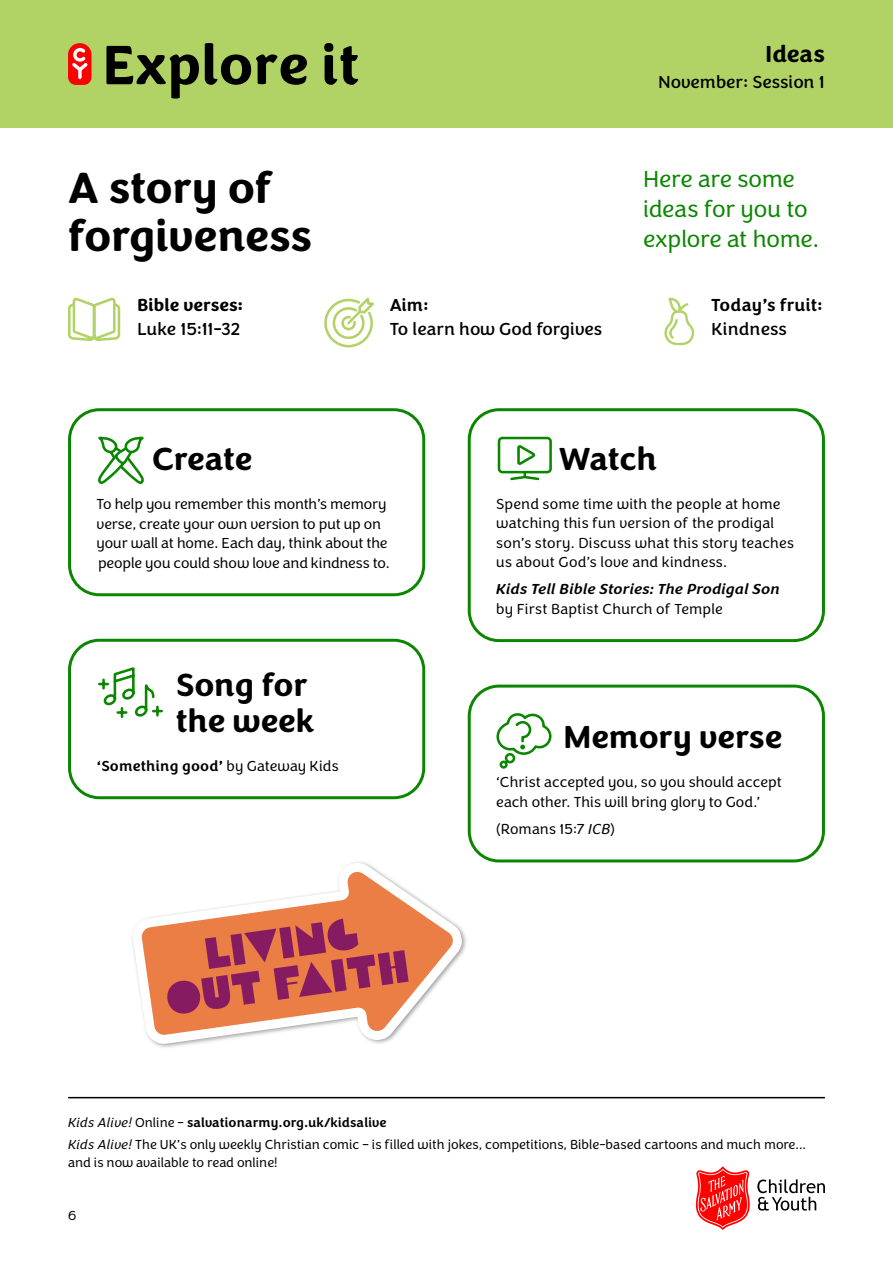
<style>
.page{position:relative;width:893px;height:1263px;background:#fff}
.page>*{position:absolute;margin:0;border:0;box-sizing:border-box;transform-origin:0 0}
.t1{font:700 45px/48px "Congenial";letter-spacing:-.01em;color:#000}
.H2_-_Ideas{font:700 33px/36px "Congenial";letter-spacing:-.005em;color:#000}
.H2{font:700 33px "Congenial";letter-spacing:-.015em;color:#000}
.Intro{font:300 24px/30px "Congenial";letter-spacing:-.015em;color:#0b8600}
.t2{font:700 24px "Congenial";color:#000}
.Body_-_Standard{font:18px "Congenial";color:#000}
.Section{font:500 18px "Congenial";letter-spacing:-.005em;color:#000}
.Section-2{font:700 18px "Congenial";letter-spacing:.005em;color:#000}
.Body_-_Ideas{font:300 15px/19.5px "Congenial";color:#000}
.Body_-_Ideas-2{font:italic 500 15px/19.5px "Congenial";color:#000}
.Body_-_Ideas-3{font:500 15px "Congenial";letter-spacing:.005em;color:#000}
.Foot_note{font:300 13.5px/18px "Congenial";color:#000}
.Foot_note-2{font:500 13.5px "Congenial";color:#000}
.s1{font-weight:300}
.s2{font-weight:300;font-style:normal}
.s3{font-style:italic}
.s4{font-weight:300;font-style:italic}
</style>
<div class="page">
<div style="left:0;top:0;width:893px;height:128px;background:#b1d366"></div>
<svg style="left:68px;top:43px;width:24px;height:42px"></svg>
<svg style="left:106px;top:46px;width:93px;height:53px"></svg>
<svg style="left:205px;top:43px;width:102px;height:42px"></svg>
<svg style="left:324px;top:43px;width:34px;height:42px"></svg>
<svg style="left:696px;top:1166px;width:54px;height:64px"></svg>
<svg style="left:757px;top:1179px;width:68px;height:31px"></svg>
<hr style="left:68px;top:1097px;width:757px;height:1px;background:#000">
<svg style="left:324px;top:297px;width:50px;height:51px"></svg>
<svg style="left:68px;top:298px;width:53px;height:43px"></svg>
<svg style="left:98px;top:436px;width:46px;height:48px"></svg>
<div style="left:68px;top:408px;width:357px;height:188px;border:3px solid #0b8600;border-radius:30px"></div>
<svg style="left:498px;top:437px;width:54px;height:43px"></svg>
<div style="left:468px;top:408px;width:357px;height:234px;border:3px solid #0b8600;border-radius:30px"></div>
<svg style="left:98px;top:667px;width:65px;height:51px"></svg>
<div style="left:68px;top:639px;width:357px;height:160px;border:3px solid #0b8600;border-radius:30px"></div>
<svg style="left:496px;top:713px;width:56px;height:56px"></svg>
<div style="left:468px;top:685px;width:357px;height:177px;border:3px solid #0b8600;border-radius:30px"></div>
<svg style="left:132px;top:862px;width:334px;height:186px"></svg>
<svg style="left:166px;top:919px;width:243px;height:96px;background:#c95f52"></svg>
<svg style="left:664px;top:297px;width:31px;height:48px"></svg>
<h1 class="t1" style="left:68px;top:164px;width:246px">A story of forgiveness</h1>
<p class="Section-2" style="left:137px;top:293px;width:108px">Bible verses:</p>
<p class="Body_-_Standard" style="left:137px;top:318px;width:104px">Luke 15:11-32</p>
<p class="Section" style="left:390px;top:294px;width:41px">Aim:</p>
<p class="Body_-_Standard" style="left:390px;top:318px;width:214px">To learn how God forgives</p>
<h3 class="t2" style="left:765px;top:39px;width:61px">Ideas</h3>
<p class="Body_-_Standard" style="left:658px;top:71px;width:168px">November: Session 1</p>
<p class="Intro" style="left:643px;top:165px;width:177px">Here are some ideas for you to explore at home.</p>
<p class="Section" style="left:711px;top:294px;width:113px">Today’s fruit:</p>
<p class="Body_-_Standard" style="left:711px;top:318px;width:77px">Kindness</p>
<h3 class="H2" style="left:152px;top:438px;width:101px">Create</h3>
<p class="Body_-_Ideas" style="left:97px;top:495px;width:295px">To help you remember this month’s memory verse, create your own version to put up on your wall at home. Each day, think about the people you could show love and kindness to.</p>
<h2 class="H2_-_Ideas" style="left:176px;top:667px;width:140px">Song for the week</h2>
<p class="Body_-_Ideas-3" style="left:97px;top:757px;width:244px">‘Something good’ <span class="s1">by Gateway Kids</span></p>
<h3 class="H2" style="left:559px;top:438px;width:99px">Watch</h3>
<p class="Body_-_Ideas" style="left:496px;top:494px;width:299px">Spend some time with the people at home watching this fun version of the prodigal son’s story. Discuss what this story teaches us about God’s love and kindness.</p>
<p class="Body_-_Ideas-2" style="left:496px;top:579px;width:285px">Kids Tell Bible Stories: The Prodigal Son <span class="s2">by First Baptist Church of Temple</span></p>
<h2 class="H2_-_Ideas" style="left:563px;top:720px;width:221px">Memory verse</h2>
<p class="Body_-_Ideas" style="left:496px;top:773px;width:287px">‘Christ accepted you, so you should accept each other. This will bring glory to God.’</p>
<p class="Body_-_Ideas" style="left:496px;top:819px;width:120px">(Romans 15:7 <span class="s3">ICB</span>)</p>
<p class="Foot_note-2" style="left:68px;top:1114px;width:320px"><span class="s4">Kids Alive!</span> <span class="s1">Online –</span> salvationarmy.org.uk/kidsalive</p>
<p class="Foot_note" style="left:68px;top:1135px;width:740px"><span class="s3">Kids Alive!</span> The UK’s only weekly Christian comic – is filled with jokes, competitions, Bible-based cartoons and much more... and is now available to read online!</p>
<p class="Foot_note" style="left:68px;top:1207px;width:10px">6</p>
</div>
